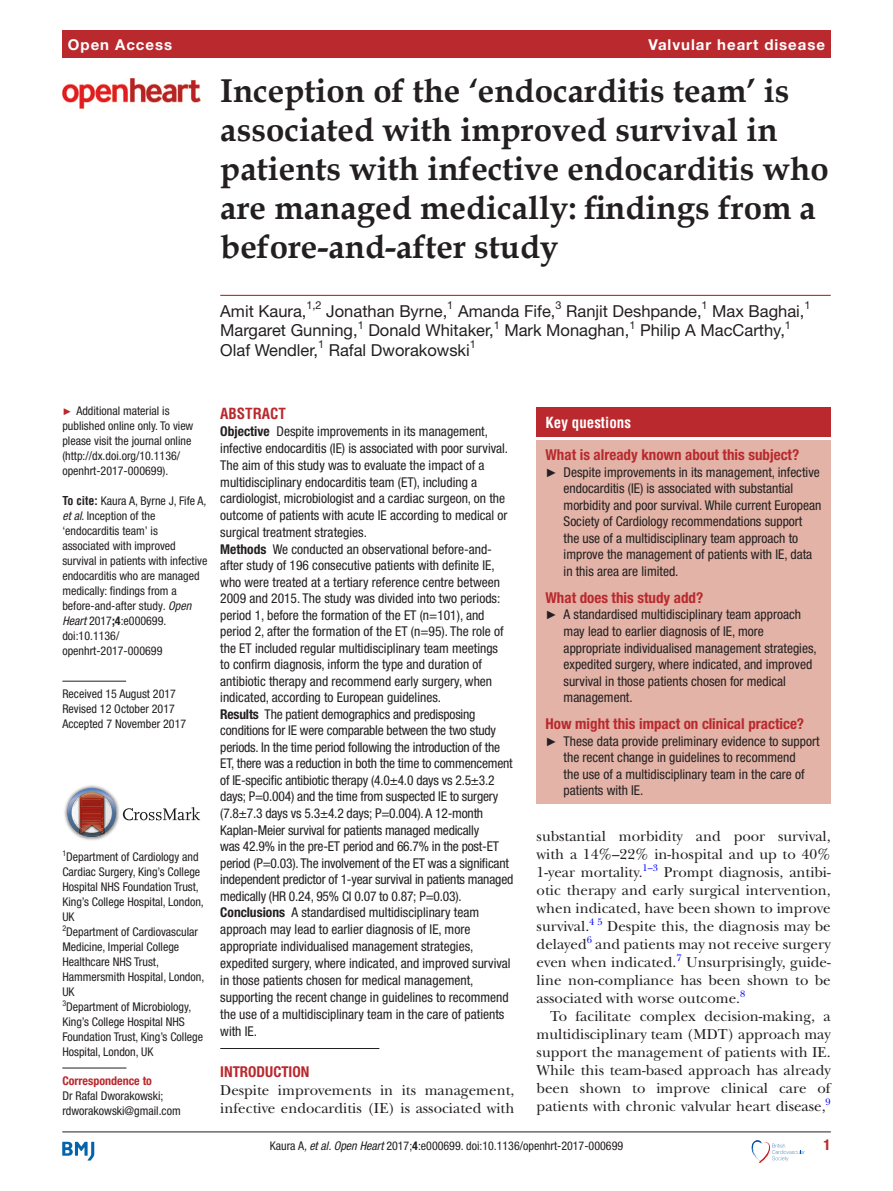
<style>
.page{position:relative;width:893px;height:1191px;background:#fff}
.page>*{position:absolute;margin:0;border:0;box-sizing:border-box;transform-origin:0 0}
.t1{font:700 33px/39px "Book Antiqua";color:#231f20}
.t2{font:16.5px "Helvetica Neue LT Std";color:#231f20}
.t3{font:15px/18px "New Baskerville";color:#231f20;text-align:justify}
.t4{font:700 condensed 15px "Helvetica Neue LT Std";color:#b9292e}
.t5{font:700 15px "Helvetica Neue LT Std";letter-spacing:.065em;color:#fff}
.t6{font:700 condensed 15px "Helvetica";color:#fff}
.t7{font:700 condensed 15px "Helvetica";color:#b9292e}
.t8{font:condensed 13.5px/16.6px "Helvetica Neue LT Std";color:#231f20}
.t9{font:condensed 12px/15px "Helvetica Neue LT Std";color:#231f20}
.t10{font:700 condensed 12px "Helvetica Neue LT Std";color:#b9292e}
.t11{font:10.95px "Helvetica Neue LT Std";color:#231f20}
.t12{font:9.9px "New Baskerville";color:#00f}
.s1{font-family:"Arial";font-stretch:normal;font-size:9.75px;color:#b9292e}
.s2{font-family:"Helvetica LT Std";font-weight:700}
.s3{font-style:italic}
.s4{font-weight:700}
.s5{font-family:"Arial";font-stretch:normal;font-size:12px}
</style>
<div class="page">
<div style="left:62px;top:31px;width:769px;height:27px;background:#b9292e"></div>
<hr style="left:62px;top:1131px;width:769px;height:1px;background:#231f20">
<svg style="left:752px;top:1140px;width:53px;height:23px"></svg>
<svg style="left:62px;top:1141px;width:32px;height:19px"></svg>
<hr style="left:220px;top:1048px;width:159px;height:1px;background:#231f20">
<hr style="left:62px;top:681px;width:64px;height:1px;background:#231f20">
<hr style="left:62px;top:1067px;width:64px;height:1px;background:#231f20">
<hr style="left:220px;top:295px;width:611px;height:1px;background:#b9292e">
<img style="left:64px;top:785px;width:55px;height:55px">
<svg style="left:67px;top:788px;width:49px;height:49px;background:#a88588"></svg>
<svg style="left:123px;top:807px;width:77px;height:13px"></svg>
<img style="left:62px;top:78px;width:138px;height:30px">
<div style="left:537px;top:406px;width:294px;height:30px;background:#b9292e"></div>
<div style="left:537px;top:441px;width:294px;height:363px;background:#e2b3a6"></div>
<p class="t5" style="left:68px;top:35px;width:106px">Open Access</p>
<p class="t5" style="left:648px;top:35px;width:178px">Valvular heart disease</p>
<h1 class="t1" style="left:220px;top:71px;width:610px">Inception of the ‘endocarditis team’ is associated with improved survival in patients with infective endocarditis who are managed medically: findings from a before-and-after study</h1>
<p class="t2" style="left:220px;top:301px;width:88px">Amit Kaura,</p>
<p class="t11" style="left:306px;top:299px;width:17px">1,2</p>
<p class="t2" style="left:326px;top:301px;width:123px">Jonathan Byrne,</p>
<p class="t11" style="left:447px;top:299px;width:8px">1</p>
<p class="t2" style="left:458px;top:301px;width:99px">Amanda Fife,</p>
<p class="t11" style="left:555px;top:299px;width:8px">3</p>
<p class="t2" style="left:566px;top:301px;width:137px">Ranjit Deshpande,</p>
<p class="t11" style="left:702px;top:299px;width:8px">1</p>
<p class="t2" style="left:712px;top:301px;width:94px">Max Baghai,</p>
<p class="t11" style="left:804px;top:299px;width:8px">1</p>
<p class="t2" style="left:220px;top:320px;width:139px">Margaret Gunning,</p>
<p class="t11" style="left:358px;top:318px;width:8px">1</p>
<p class="t2" style="left:368px;top:320px;width:127px">Donald Whitaker,</p>
<p class="t11" style="left:494px;top:318px;width:8px">1</p>
<p class="t2" style="left:504px;top:320px;width:127px">Mark Monaghan,</p>
<p class="t11" style="left:629px;top:318px;width:8px">1</p>
<p class="t2" style="left:640px;top:320px;width:146px">Philip A MacCarthy,</p>
<p class="t11" style="left:785px;top:318px;width:8px">1</p>
<p class="t2" style="left:220px;top:340px;width:99px">Olaf Wendler,</p>
<p class="t11" style="left:318px;top:338px;width:8px">1</p>
<p class="t2" style="left:329px;top:340px;width:143px">Rafal Dworakowski</p>
<p class="t11" style="left:470px;top:338px;width:8px">1</p>
<p class="t9" style="left:62px;top:403px;width:133px"><span class="s1">►</span> Additional material is published online only. To view please visit the journal online (http://dx.doi.org/10.1136/ openhrt-2017-000699).</p>
<p class="t9" style="left:62px;top:493px;width:146px"><span class="s2">To cite:</span> Kaura A, Byrne J, Fife A<span class="s3">, et al</span>. Inception of the ‘endocarditis team’ is associated with improved survival in patients with infective endocarditis who are managed medically: findings from a before-and-after study<span class="s3">. Open<br>Heart</span> 2017<span class="s4">;4</span>:e000699. doi:10.1136/ openhrt-2017-000699</p>
<p class="t9" style="left:62px;top:686px;width:125px">Received 15 August 2017<br>Revised 12 October 2017<br>Accepted 7 November 2017</p>
<p class="t9" style="left:62px;top:849px;width:143px"><sup>1</sup>Department of Cardiology and<br>Cardiac Surgery, King’s College<br>Hospital NHS Foundation Trust,<br>King’s College Hospital, London,<br>UK<br><sup>2</sup>Department of Cardiovascular<br>Medicine, Imperial College<br>Healthcare NHS Trust,<br>Hammersmith Hospital, London,<br>UK<br><sup>3</sup>Department of Microbiology,<br>King’s College Hospital NHS<br>Foundation Trust, King’s College<br>Hospital, London, UK</p>
<p class="t10" style="left:62px;top:1073px;width:91px">Correspondence to</p>
<p class="t9" style="left:62px;top:1088px;width:120px">Dr Rafal Dworakowski; rdworakowski@gmail.com</p>
<p class="t7" style="left:220px;top:404px;width:67px">Abstract</p>
<p class="t8" style="left:220px;top:422px;width:295px"><span class="s4">Objective</span> Despite improvements in its management, infective endocarditis (IE) is associated with poor survival.<br>The aim of this study was to evaluate the impact of a multidisciplinary endocarditis team (ET), including a cardiologist, microbiologist and a cardiac surgeon, on the outcome of patients with acute IE according to medical or surgical treatment strategies.<br><span class="s4">Methods</span> We conducted an observational before-and&shy;after study of 196 consecutive patients with definite IE, who were treated at a tertiary reference centre between 2009 and 2015. The study was divided into two periods: period 1, before the formation of the ET (n=101), and period 2, after the formation of the ET (n=95). The role of the ET included regular multidisciplinary team meetings<br>to confirm diagnosis, inform the type and duration of antibiotic therapy and recommend early surgery, when indicated, according to European guidelines.<br><span class="s4">Results</span> The patient demographics and predisposing conditions for IE were comparable between the two study periods. In the time period following the introduction of the ET, there was a reduction in both the time to commencement of IE-specific antibiotic therapy (4.0±4.0 days vs 2.5±3.2 days; P=0.004) and the time from suspected IE to surgery (7.8±7.3 days vs 5.3±4.2 days; P=0.004). A 12-month Kaplan-Meier survival for patients managed medically<br>was 42.9% in the pre-ET period and 66.7% in the post-ET period (P=0.03). The involvement of the ET was a significant independent predictor of 1-year survival in patients managed medically (HR 0.24, 95% CI 0.07 to 0.87; P=0.03).<br><span class="s4">Conclusions</span> A standardised multidisciplinary team approach may lead to earlier diagnosis of IE, more appropriate individualised management strategies, expedited surgery, where indicated, and improved survival in those patients chosen for medical management, supporting the recent change in guidelines to recommend the use of a multidisciplinary team in the care of patients with IE.</p>
<p class="t4" style="left:220px;top:1062px;width:91px">Introduction</p>
<p class="t3" style="left:220px;top:1080px;width:296px">Despite improvements in its management, infective endocarditis (IE) is associated with</p>
<p class="t6" style="left:546px;top:413px;width:87px">Key questions</p>
<p class="t4" style="left:546px;top:446px;width:255px">What is already known about this subject?</p>
<p class="t8" style="left:564px;top:464px;width:259px;text-indent:-18px"><span class="s5">►</span> Despite improvements in its management, infective endocarditis (IE) is associated with substantial morbidity and poor survival. While current European Society of Cardiology recommendations support the use of a multidisciplinary team approach to improve the management of patients with IE, data in this area are limited.</p>
<p class="t4" style="left:546px;top:588px;width:159px">What does this study add?</p>
<p class="t8" style="left:564px;top:606px;width:255px;text-indent:-18px"><span class="s5">►</span> A standardised multidisciplinary team approach may lead to earlier diagnosis of IE, more appropriate individualised management strategies, expedited surgery, where indicated, and improved survival in those patients chosen for medical management.</p>
<p class="t4" style="left:546px;top:714px;width:260px">How might this impact on clinical practice?</p>
<p class="t8" style="left:564px;top:732px;width:257px;text-indent:-18px"><span class="s5">►</span> These data provide preliminary evidence to support the recent change in guidelines to recommend<br>the use of a multidisciplinary team in the care of patients with IE.</p>
<p class="t3" style="left:537px;top:827px;width:296px">substantial morbidity and poor survival, with a 14%–22% in-hospital and up to 40% 1-year mortality.</p>
<p class="t12" style="left:643px;top:861px;width:17px">1–3</p>
<p class="t3" style="left:537px;top:863px;width:296px;text-indent:127px">Prompt diagnosis, antibi&shy;otic therapy and early surgical intervention, when indicated, have been shown to improve survival.</p>
<p class="t12" style="left:589px;top:915px;width:15px">4 5</p>
<p class="t3" style="left:607px;top:917px;width:225px">Despite this, the diagnosis may be</p>
<p class="t3" style="left:537px;top:935px;width:52px">delayed</p>
<p class="t12" style="left:587px;top:933px;width:7px">6</p>
<p class="t3" style="left:537px;top:935px;width:296px;text-indent:59px">and patients may not receive surgery even when indicated.</p>
<p class="t12" style="left:676px;top:951px;width:7px">7</p>
<p class="t3" style="left:537px;top:953px;width:296px;text-indent:150px">Unsurprisingly, guide&shy;line non-compliance has been shown to be associated with worse outcome.</p>
<p class="t12" style="left:740px;top:987px;width:7px">8</p>
<p class="t3" style="left:537px;top:1007px;width:296px;text-indent:14px">To facilitate complex decision-making, a multidisciplinary team (MDT) approach may support the management of patients with IE.<br>While this team-based approach has already been shown to improve clinical care of patients with chronic valvular heart disease,</p>
<p class="t12" style="left:825px;top:1095px;width:7px">9</p>
<p class="t9" style="left:270px;top:1138px;width:355px">Kaura A<span class="s3">, et al. Open Heart</span> 2017;<span class="s4">4</span>:e000699. doi:10.1136/openhrt-2017-000699</p>
<p class="t4" style="left:824px;top:1135px;width:9px">1</p>
</div>
